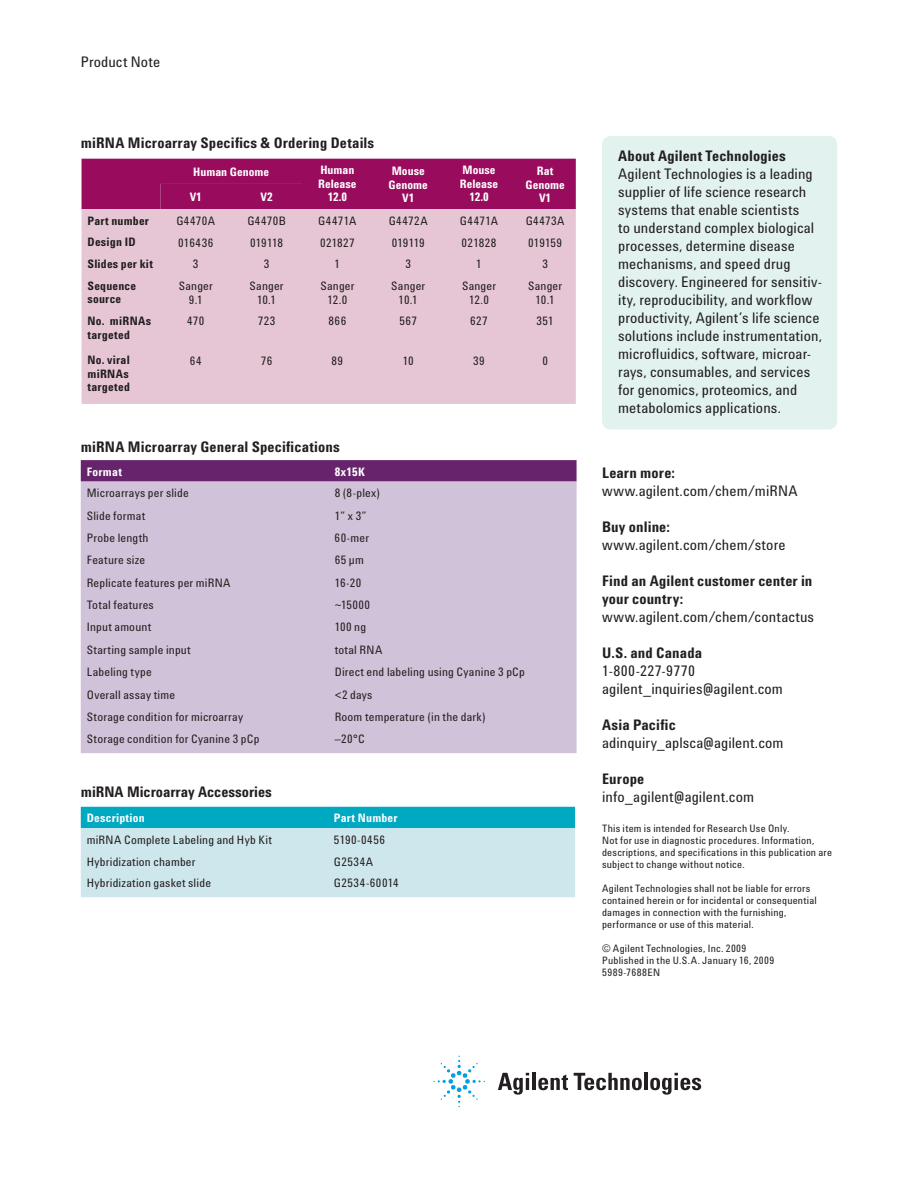
<style>
.page{position:relative;width:918px;height:1188px;background:#fff}
.page>*{position:absolute;margin:0;border:0;box-sizing:border-box;transform-origin:0 0}
.t1{font:15px/18px "Agilent Cond";letter-spacing:.005em;color:#231f20}
.t2{font:700 15px/18px "Agilent Cond";letter-spacing:.005em;color:#231f20}
.t3{font:12px "Agilent Cond";letter-spacing:.015em;color:#231f20}
.t4{font:12px/13.5px "Agilent Cond";letter-spacing:.02em;color:#211d1e;text-align:center}
.t5{font:700 12px/13.5px "Agilent Cond";color:#fff;text-align:center}
.t6{font:700 12px/13.5px "Agilent Cond";letter-spacing:.02em;color:#211d1e}
.t7{font:12px "Agilent Cond";letter-spacing:.04em;color:#231f20}
.t8{font:700 12px "Agilent Cond";letter-spacing:.02em;color:#fff}
.t9{font:10.5px/12px "Agilent Cond";letter-spacing:.02em;color:#231f20}
</style>
<div class="page">
<div style="left:602px;top:136px;width:235px;height:293px;background:#e1f2ef;border-radius:9px"></div>
<div style="left:82px;top:159px;width:494px;height:50px;background:#990c5d"></div>
<div style="left:82px;top:209px;width:494px;height:195px;background:#e6c6d5"></div>
<svg style="left:81px;top:460px;width:496px;height:22px;background:#6b2a71"></svg>
<div style="left:81px;top:482px;width:496px;height:271px;background:#d0c2d8"></div>
<svg style="left:81px;top:807px;width:494px;height:90px;background:#9dd8e2"></svg>
<svg style="left:498px;top:1073px;width:31px;height:22px"></svg>
<hr style="left:532px;top:1073px;width:4px;height:17px;background:#231f20">
<svg style="left:538px;top:1075px;width:30px;height:15px"></svg>
<svg style="left:574px;top:1073px;width:68px;height:17px"></svg>
<hr style="left:644px;top:1073px;width:4px;height:17px;background:#231f20">
<svg style="left:650px;top:1073px;width:51px;height:22px"></svg>
<svg style="left:433px;top:1056px;width:52px;height:51px"></svg>
<p class="t1" style="left:81px;top:55px;width:81px">Product Note</p>
<p class="t2" style="left:81px;top:135px;width:295px">miRNA Microarray Specifics &amp; Ordering Details</p>
<p class="t5" style="left:193px;top:166px;width:78px">Human Genome</p>
<p class="t5" style="left:318px;top:165px;width:40px">Human<br>Release<br>12.0</p>
<p class="t5" style="left:389px;top:166px;width:41px">Mouse<br>Genome<br>V1</p>
<p class="t5" style="left:460px;top:165px;width:40px">Mouse<br>Release<br>12.0</p>
<p class="t5" style="left:526px;top:166px;width:41px">Rat<br>Genome</p>
<p class="t5" style="left:190px;top:192px;width:14px">V1</p>
<p class="t5" style="left:261px;top:192px;width:14px">V2</p>
<p class="t5" style="left:539px;top:193px;width:14px">V1</p>
<p class="t6" style="left:88px;top:215px;width:63px">Part number</p>
<p class="t4" style="left:176px;top:215px;width:40px">G4470A</p>
<p class="t4" style="left:247px;top:215px;width:40px">G4470B</p>
<p class="t4" style="left:318px;top:215px;width:40px">G4471A</p>
<p class="t4" style="left:389px;top:215px;width:41px">G4472A</p>
<p class="t4" style="left:460px;top:215px;width:40px">G4471A</p>
<p class="t4" style="left:526px;top:215px;width:40px">G4473A</p>
<p class="t6" style="left:88px;top:237px;width:50px">Design ID</p>
<p class="t4" style="left:178px;top:237px;width:37px">016436</p>
<p class="t4" style="left:250px;top:237px;width:35px">019118</p>
<p class="t4" style="left:320px;top:237px;width:36px">021827</p>
<p class="t4" style="left:392px;top:237px;width:35px">019119</p>
<p class="t4" style="left:462px;top:237px;width:36px">021828</p>
<p class="t4" style="left:528px;top:237px;width:36px">019159</p>
<p class="t6" style="left:88px;top:258px;width:67px">Slides per kit</p>
<p class="t4" style="left:193px;top:259px;width:7px">3</p>
<p class="t4" style="left:264px;top:259px;width:7px">3</p>
<p class="t4" style="left:335px;top:259px;width:7px">1</p>
<p class="t4" style="left:405px;top:259px;width:7px">3</p>
<p class="t4" style="left:476px;top:259px;width:7px">1</p>
<p class="t4" style="left:542px;top:259px;width:7px">3</p>
<p class="t6" style="left:88px;top:280px;width:50px">Sequence source</p>
<p class="t4" style="left:179px;top:280px;width:35px">Sanger<br>9.1</p>
<p class="t4" style="left:250px;top:280px;width:35px">Sanger<br>10.1</p>
<p class="t4" style="left:320px;top:280px;width:35px">Sanger<br>12.0</p>
<p class="t4" style="left:391px;top:280px;width:35px">Sanger<br>10.1</p>
<p class="t4" style="left:462px;top:280px;width:35px">Sanger<br>12.0</p>
<p class="t4" style="left:528px;top:280px;width:35px">Sanger<br>10.1</p>
<p class="t6" style="left:88px;top:315px;width:65px">No. miRNAs targeted</p>
<p class="t4" style="left:187px;top:316px;width:19px">470</p>
<p class="t4" style="left:258px;top:316px;width:19px">723</p>
<p class="t4" style="left:329px;top:316px;width:19px">866</p>
<p class="t4" style="left:399px;top:316px;width:19px">567</p>
<p class="t4" style="left:470px;top:316px;width:19px">627</p>
<p class="t4" style="left:536px;top:316px;width:19px">351</p>
<p class="t6" style="left:88px;top:355px;width:44px;text-align:justify">No. viral miRNAs targeted</p>
<p class="t3" style="left:190px;top:356px;width:13px">64</p>
<p class="t3" style="left:261px;top:356px;width:13px">76</p>
<p class="t4" style="left:332px;top:355px;width:13px">89</p>
<p class="t4" style="left:403px;top:355px;width:12px">10</p>
<p class="t3" style="left:473px;top:356px;width:13px">39</p>
<p class="t3" style="left:542px;top:356px;width:7px">0</p>
<p class="t2" style="left:81px;top:439px;width:261px">miRNA Microarray General Specifications</p>
<p class="t5" style="left:87px;top:466px;width:37px">Format</p>
<p class="t5" style="left:335px;top:466px;width:32px">8x15K</p>
<p class="t3" style="left:87px;top:489px;width:103px">Microarrays per slide</p>
<p class="t3" style="left:335px;top:489px;width:47px">8 (8-plex)</p>
<p class="t3" style="left:87px;top:511px;width:60px">Slide format</p>
<p class="t3" style="left:335px;top:511px;width:34px">1” x 3”</p>
<p class="t3" style="left:87px;top:533px;width:63px">Probe length</p>
<p class="t3" style="left:335px;top:533px;width:36px">60-mer</p>
<p class="t3" style="left:87px;top:556px;width:60px">Feature size</p>
<p class="t3" style="left:335px;top:556px;width:31px">65 µm</p>
<p class="t3" style="left:87px;top:578px;width:145px">Replicate features per miRNA</p>
<p class="t3" style="left:335px;top:578px;width:28px">16-20</p>
<p class="t3" style="left:87px;top:600px;width:69px">Total features</p>
<p class="t3" style="left:335px;top:600px;width:37px">~15000</p>
<p class="t3" style="left:87px;top:623px;width:66px">Input amount</p>
<p class="t3" style="left:335px;top:623px;width:33px">100 ng</p>
<p class="t3" style="left:87px;top:645px;width:105px">Starting sample input</p>
<p class="t3" style="left:335px;top:645px;width:49px">total RNA</p>
<p class="t3" style="left:87px;top:667px;width:66px">Labeling type</p>
<p class="t3" style="left:335px;top:667px;width:192px">Direct end labeling using Cyanine 3 pCp</p>
<p class="t3" style="left:87px;top:690px;width:90px">Overall assay time</p>
<p class="t3" style="left:335px;top:690px;width:39px">&lt;2 days</p>
<p class="t3" style="left:87px;top:712px;width:158px">Storage condition for microarray</p>
<p class="t3" style="left:335px;top:712px;width:152px">Room temperature (in the dark)</p>
<p class="t3" style="left:87px;top:734px;width:174px">Storage condition for Cyanine 3 pCp</p>
<p class="t3" style="left:335px;top:734px;width:32px">–20°C</p>
<p class="t2" style="left:81px;top:784px;width:193px">miRNA Microarray Accessories</p>
<p class="t8" style="left:87px;top:814px;width:59px">Description</p>
<p class="t5" style="left:334px;top:813px;width:65px">Part Number</p>
<p class="t3" style="left:87px;top:835px;width:187px">miRNA Complete Labeling and Hyb Kit</p>
<p class="t7" style="left:334px;top:835px;width:53px">5190-0456</p>
<p class="t3" style="left:87px;top:857px;width:110px">Hybridization chamber</p>
<p class="t3" style="left:334px;top:857px;width:41px">G2534A</p>
<p class="t3" style="left:87px;top:879px;width:126px">Hybridization gasket slide</p>
<p class="t7" style="left:334px;top:879px;width:66px">G2534-60014</p>
<p class="t2" style="left:618px;top:148px;width:169px">About Agilent Technologies</p>
<p class="t1" style="left:618px;top:166px;width:205px">Agilent Technologies is a leading supplier of life science research systems that enable scientists<br>to understand complex biological processes, determine disease mechanisms, and speed drug discovery. Engineered for sensitiv&shy;ity, reproducibility, and workflow productivity, Agilent’s life science solutions include instrumentation, microfluidics, software, microar&shy;rays, consumables, and services for genomics, proteomics, and metabolomics applications.</p>
<p class="t2" style="left:602px;top:466px;width:74px">Learn more:</p>
<p class="t1" style="left:602px;top:484px;width:197px">www.agilent.com/chem/miRNA</p>
<p class="t2" style="left:602px;top:520px;width:69px">Buy online:</p>
<p class="t1" style="left:602px;top:538px;width:185px">www.agilent.com/chem/store</p>
<p class="t2" style="left:602px;top:574px;width:212px">Find an Agilent customer center in your country:</p>
<p class="t1" style="left:602px;top:610px;width:214px">www.agilent.com/chem/contactus</p>
<p class="t2" style="left:602px;top:646px;width:101px">U.S. and Canada</p>
<p class="t1" style="left:602px;top:664px;width:182px">1-800-227-9770 agilent_inquiries@agilent.com</p>
<p class="t2" style="left:602px;top:718px;width:75px">Asia Pacific</p>
<p class="t1" style="left:602px;top:736px;width:183px">adinquiry_aplsca@agilent.com</p>
<p class="t2" style="left:602px;top:772px;width:44px">Europe</p>
<p class="t1" style="left:602px;top:790px;width:154px">info_agilent@agilent.com</p>
<p class="t9" style="left:602px;top:824px;width:231px">This item is intended for Research Use Only.<br>Not for use in diagnostic procedures. Information, descriptions, and specifications in this publication are subject to change without notice.</p>
<p class="t9" style="left:602px;top:884px;width:216px">Agilent Technologies shall not be liable for errors contained herein or for incidental or consequential damages in connection with the furnishing, performance or use of this material.</p>
<p class="t9" style="left:602px;top:944px;width:174px">© Agilent Technologies, Inc. 2009<br>Published in the U.S.A. January 16, 2009<br>5989-7688EN</p>
</div>
